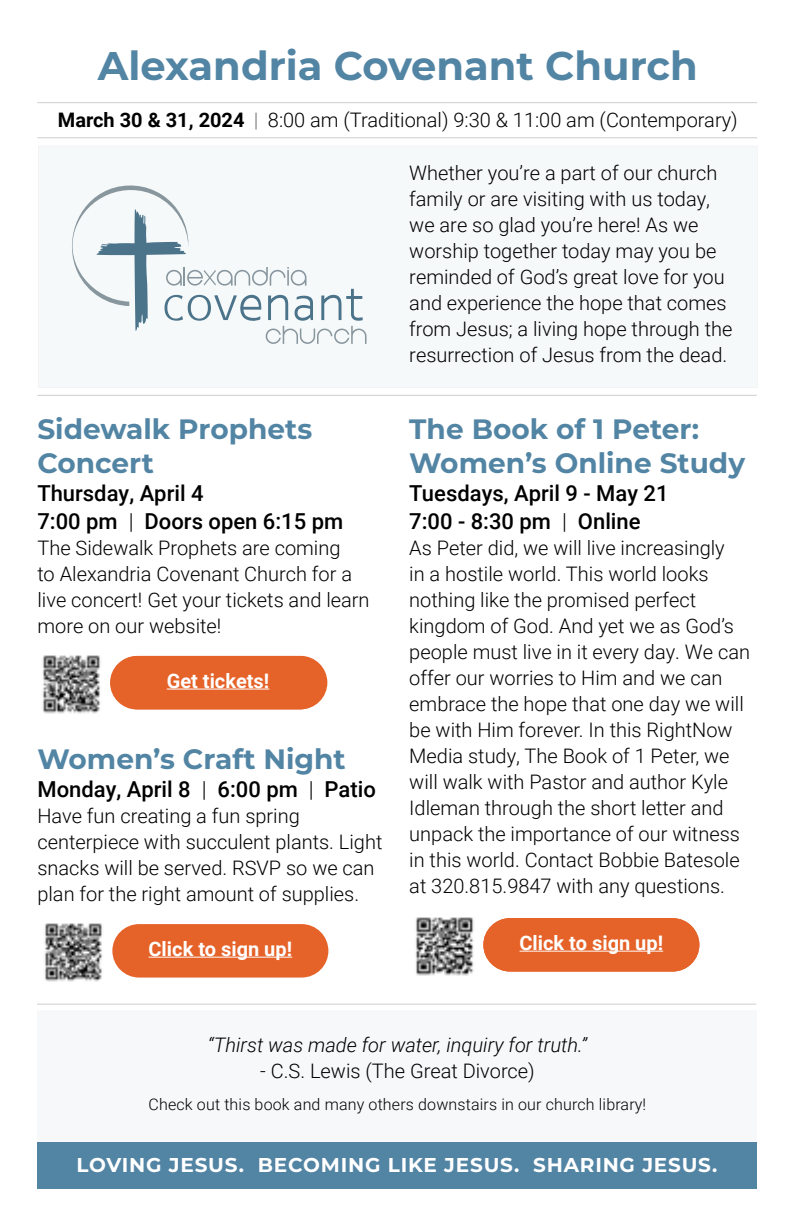
<style>
.page{position:relative;width:792px;height:1224px;background:#fff}
.page>*{position:absolute;margin:0;border:0;box-sizing:border-box;transform-origin:0 0}
.t1{font:700 40px "Montserrat";color:#5284a4}
.t2{font:700 28px/34px "Montserrat";color:#5284a4}
.t3{font:500 22px/28px "Roboto";color:#000}
.t4{font:700 22px "Roboto";color:#fff}
.t5{font:300 20px/26px "Roboto";color:#000}
.t6{font:700 20px "Montserrat";letter-spacing:.04em;color:#fff}
.t7{font:italic 300 20px "Roboto";color:#000}
.t8{font:700 20px "Roboto";color:#fff}
.t9{font:300 16px "Roboto";letter-spacing:.01em;color:#000}
.s1{font-weight:700}
.s2{font-weight:100}
.s3{font-weight:300}
</style>
<div class="page">
<div style="left:39px;top:146px;width:718px;height:242px;background:#f6f9fa"></div>
<div style="left:37px;top:1142px;width:720px;height:46px;background:#5284a4"></div>
<hr style="left:37px;top:102px;width:720px;height:1px;background:#000">
<hr style="left:37px;top:137px;width:720px;height:1px;background:#000">
<div style="left:37px;top:1010px;width:720px;height:131px;background:#f7f8f9"></div>
<hr style="left:37px;top:1004px;width:719px;height:1px;background:#000">
<hr style="left:38px;top:395px;width:719px;height:1px;background:#000">
<img style="left:44px;top:923px;width:58px;height:59px">
<div style="left:112px;top:924px;width:216px;height:54px;background:#e56228;border-radius:27px"></div>
<hr style="left:149px;top:957px;width:143px;height:1px;background:#fff">
<img style="left:416px;top:917px;width:58px;height:59px">
<svg style="left:72px;top:185px;width:295px;height:159px"></svg>
<img style="left:42px;top:655px;width:58px;height:59px">
<div style="left:110px;top:656px;width:216px;height:53px;background:#e56228;border-radius:27px"></div>
<hr style="left:167px;top:689px;width:102px;height:1px;background:#fff">
<div style="left:483px;top:918px;width:216px;height:54px;background:#e56228;border-radius:27px"></div>
<hr style="left:520px;top:951px;width:143px;height:1px;background:#fff">
<h1 class="t1" style="left:98px;top:37px;width:601px">Alexandria Covenant Church</h1>
<p class="t5" style="left:58px;top:106px;width:681px"><span class="s1">March 30 &amp; 31, 2024</span> <span class="s2">|</span> 8:00 am (Traditional) 9:30 &amp; 11:00 am (Contemporary)</p>
<h2 class="t2" style="left:37px;top:411px;width:276px">Sidewalk Prophets<br>Concert</h2>
<p class="t3" style="left:37px;top:478px;width:307px">Thursday, April 4<br>7:00 pm <span class="s3">|</span> Doors open 6:15 pm</p>
<p class="t5" style="left:37px;top:534px;width:334px">The Sidewalk Prophets are coming<br>to Alexandria Covenant Church for a live concert! Get your tickets and learn more on our website!</p>
<p class="t8" style="left:167px;top:666px;width:104px">Get tickets!</p>
<p class="t4" style="left:163px;top:666px;width:114px">Get tickets!</p>
<h2 class="t2" style="left:37px;top:741px;width:310px">Women’s Craft Night</h2>
<p class="t3" style="left:37px;top:774px;width:340px">Monday, April 8 <span class="s3">|</span> 6:00 pm <span class="s3">|</span> Patio</p>
<p class="t5" style="left:37px;top:802px;width:347px">Have fun creating a fun spring centerpiece with succulent plants. Light snacks will be served. RSVP so we can plan for the right amount of supplies.</p>
<p class="t5" style="left:409px;top:160px;width:325px">Whether you’re a part of our church family or are visiting with us today, we are so glad you’re here! As we worship together today may you be reminded of God’s great love for you and experience the hope that comes from Jesus; a living hope through the resurrection of Jesus from the dead.</p>
<h2 class="t2" style="left:409px;top:411px;width:337px">The Book of 1 Peter:<br>Women’s Online Study</h2>
<p class="t3" style="left:409px;top:478px;width:261px">Tuesdays, April 9 - May 21<br>7:00 - 8:30 pm <span class="s3">|</span> Online</p>
<p class="t5" style="left:409px;top:534px;width:342px">As Peter did, we will live increasingly<br>in a hostile world. This world looks nothing like the promised perfect kingdom of God. And yet we as God’s people must live in it every day. We can offer our worries to Him and we can embrace the hope that one day we will be with Him forever. In this RightNow Media study, The Book of 1 Peter, we will walk with Pastor and author Kyle Idleman through the short letter and unpack the importance of our witness in this world. Contact Bobbie Batesole at 320.815.9847 with any questions.</p>
<p class="t8" style="left:520px;top:929px;width:145px">Click to sign up!</p>
<p class="t8" style="left:149px;top:935px;width:145px">Click to sign up!</p>
<p class="t4" style="left:512px;top:929px;width:159px">Scan to sign up!</p>
<p class="t7" style="left:208px;top:1031px;width:381px">“Thirst was made for water, inquiry for truth.”</p>
<p class="t5" style="left:260px;top:1058px;width:276px">- C.S. Lewis (The Great Divorce)</p>
<p class="t9" style="left:149px;top:1093px;width:499px">Check out this book and many others downstairs in our church library!</p>
<p class="t6" style="left:77px;top:1150px;width:642px">LOVING JESUS. BECOMING LIKE JESUS. SHARING JESUS.</p>
</div>
